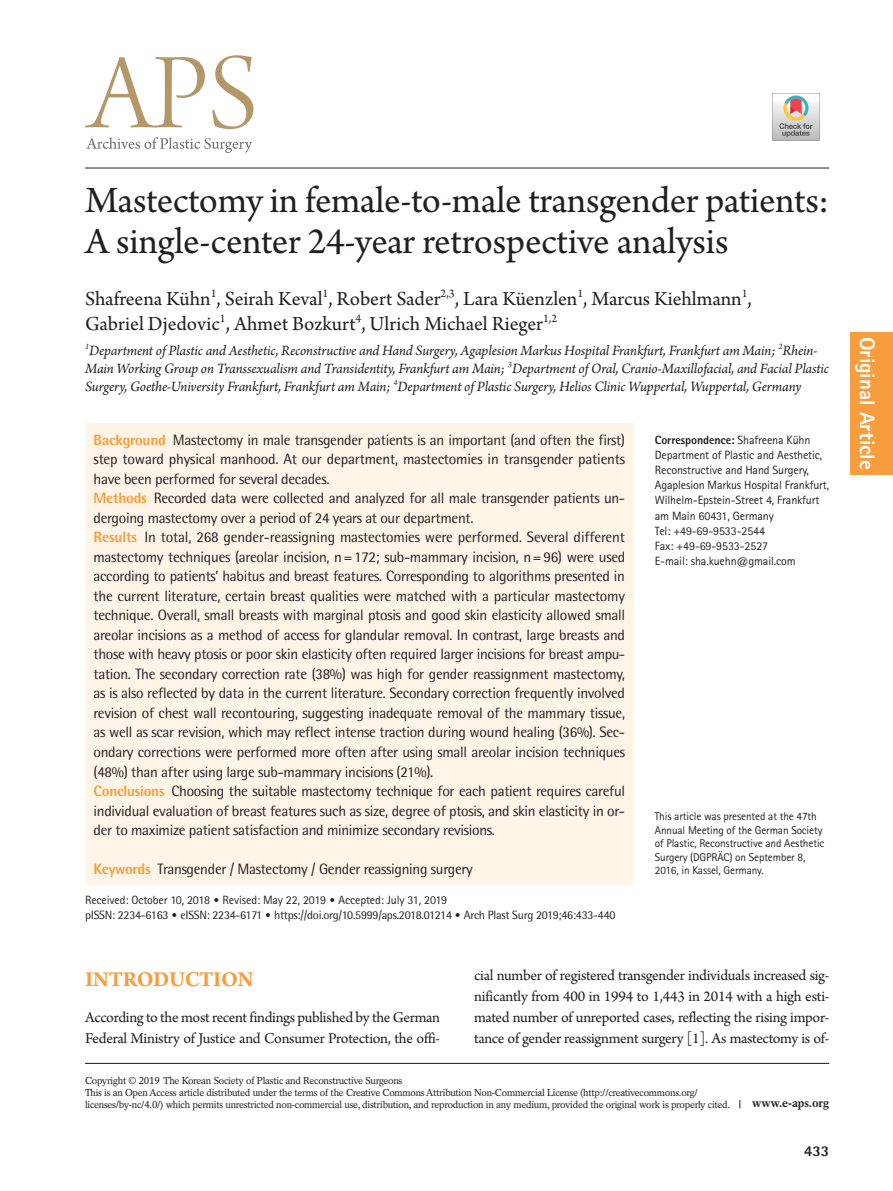
<style>
.page{position:relative;width:893px;height:1191px;background:#fff}
.page>*{position:absolute;margin:0;border:0;box-sizing:border-box;transform-origin:0 0}
.제목{font:39px/41px "Arno Pro";letter-spacing:-.01em;color:#231f20}
.대제목{font:700 22.5px "Arno Pro";letter-spacing:-.02em;color:#f89d3d}
.저자{font:21px/25.2px "Arno Pro";color:#231f20}
.t1{font:800 21px "Rotis Sans Serif Std";color:#fff}
.본문_0{font:15.75px/21px "Arno Pro";letter-spacing:-.02em;color:#231f20}
.초록{font:15px/19.5px "Rotis Semi Sans Std";letter-spacing:-.02em;color:#231f20;text-align:justify}
.소속{font:italic 15px/18px "Arno Pro";letter-spacing:-.01em;color:#231f20}
.t2{font:800 15px "Rotis Semi Sans Std";color:#231f20}
.교신저자{font:12px/15px "Rotis Sans Serif Std";letter-spacing:-.01em;color:#231f20}
.t3{font:12px "Rotis Semi Sans Std";letter-spacing:-.02em;color:#231f20}
.교신저자-2{font:800 12px "Rotis Sans Serif Std";letter-spacing:-.01em;color:#231f20}
.t4{font:700 12px "Rotation LT Std";letter-spacing:-.01em;color:#231f20}
.교신저자밑각주{font:11.25px/13.5px "Rotis Sans Serif Std";letter-spacing:-.01em;color:#231f20}
.t5{font:10.05px/12px "Rotation LT Std";letter-spacing:-.025em;color:#231f20}
.s1{font-weight:800;color:#f89d3d}
.s2{font-weight:400}
.s3{font-family:"DIN Pro";font-weight:300}
</style>
<div class="page">
<div style="left:850px;top:332px;width:43px;height:142px;background:#f89d3d"></div>
<hr style="left:85px;top:1062px;width:744px;height:2px;background:#231f20">
<hr style="left:85px;top:168px;width:744px;height:1px;background:#231f20">
<svg style="left:85px;top:55px;width:168px;height:74px"></svg>
<svg style="left:86px;top:137px;width:166px;height:16px"></svg>
<div style="left:85px;top:424px;width:549px;height:461px;background:#fef4e7"></div>
<img style="left:772px;top:94px;width:47px;height:47px">
<p class="제목" style="left:85px;top:182px;width:745px">Mastectomy in female-to-male transgender patients:<br>A single-center 24-year retrospective analysis</p>
<p class="저자" style="left:85px;top:287px;width:668px">Shafreena Kühn<sup>1</sup>, Seirah Keval<sup>1</sup>, Robert Sader<sup>2,3</sup>, Lara Küenzlen<sup>1</sup>, Marcus Kiehlmann<sup>1</sup>,<br>Gabriel Djedovic<sup>1</sup>, Ahmet Bozkurt<sup>4</sup>, Ulrich Michael Rieger<sup>1,2</sup></p>
<p class="소속" style="left:85px;top:342px;width:745px"><sup>1</sup>Department of Plastic and Aesthetic, Reconstructive and Hand Surgery, Agaplesion Markus Hospital Frankfurt, Frankfurt am Main; <sup>2</sup>Rhein-<br>Main Working Group on Transsexualism and Transidentity, Frankfurt am Main; <sup>3</sup>Department of Oral, Cranio-Maxillofacial, and Facial Plastic<br>Surgery, Goethe-University Frankfurt, Frankfurt am Main; <sup>4</sup>Department of Plastic Surgery, Helios Clinic Wuppertal, Wuppertal, Germany</p>
<p class="초록" style="left:94px;top:430px;width:533px"><span class="s1">Background</span> Mastectomy in male transgender patients is an important (and often the first) step toward physical manhood. At our department, mastectomies in transgender patients have been performed for several decades.</p>
<p class="초록" style="left:94px;top:488px;width:533px"><span class="s1">Methods</span> Recorded data were collected and analyzed for all male transgender patients un&shy;dergoing mastectomy over a period of 24 years at our department.</p>
<p class="초록" style="left:94px;top:527px;width:533px"><span class="s1">Results</span> In total, 268 gender-reassigning mastectomies were performed. Several different mastectomy techniques (areolar incision, n=172; sub-mammary incision, n=96) were used according to patients’ habitus and breast features. Corresponding to algorithms presented in the current literature, certain breast qualities were matched with a particular mastectomy technique. Overall, small breasts with marginal ptosis and good skin elasticity allowed small areolar incisions as a method of access for glandular removal. In contrast, large breasts and those with heavy ptosis or poor skin elasticity often required larger incisions for breast ampu&shy;tation. The secondary correction rate (38%) was high for gender reassignment mastectomy, as is also reflected by data in the current literature. Secondary correction frequently involved revision of chest wall recontouring, suggesting inadequate removal of the mammary tissue, as well as scar revision, which may reflect intense traction during wound healing (36%). Sec&shy;ondary corrections were performed more often after using small areolar incision techniques (48%) than after using large sub-mammary incisions (21%).</p>
<p class="초록" style="left:94px;top:781px;width:533px"><span class="s1">Conclusions</span> Choosing the suitable mastectomy technique for each patient requires careful individual evaluation of breast features such as size, degree of ptosis, and skin elasticity in or&shy;der to maximize patient satisfaction and minimize secondary revisions.</p>
<p class="초록" style="left:94px;top:859px;width:381px"><span class="s1">Keywords</span> Transgender / Mastectomy / Gender reassigning surgery</p>
<p class="교신저자-2" style="left:655px;top:433px;width:157px">Correspondence: <span class="s2">Shafreena Kühn</span></p>
<p class="교신저자" style="left:655px;top:448px;width:176px">Department of Plastic and Aesthetic, Reconstructive and Hand Surgery, Agaplesion Markus Hospital Frankfurt, Wilhelm-Epstein-Street 4, Frankfurt am Main 60431, Germany</p>
<p class="교신저자" style="left:655px;top:523px;width:112px">Tel: +49-69-9533-2544</p>
<p class="교신저자" style="left:655px;top:538px;width:115px">Fax: +49-69-9533-2527</p>
<p class="교신저자" style="left:655px;top:553px;width:142px">E-mail: sha.kuehn@gmail.com</p>
<p class="교신저자밑각주" style="left:655px;top:809px;width:171px">This article was presented at the 47th Annual Meeting of the German Society of Plastic, Reconstructive and Aesthetic Surgery (DGPRÄC) on September 8, 2016, in Kassel, Germany.</p>
<p class="교신저자" style="left:85px;top:892px;width:364px">Received: October 10, 2018 <span class="s3">•</span> Revised: May 22, 2019 <span class="s3">•</span> Accepted: July 31, 2019</p>
<p class="t3" style="left:85px;top:908px;width:532px">pISSN: 2234-6163 <span class="s3">•</span> eISSN: 2234-6171 <span class="s3">•</span> https://doi.org/10.5999/aps.2018.01214 <span class="s3">•</span> Arch Plast Surg 2019;46:433-440</p>
<p class="대제목" style="left:85px;top:966px;width:170px">INTRODUCTION</p>
<p class="본문_0" style="left:85px;top:1008px;width:357px">According to the most recent findings published by the German<br>Federal Ministry of Justice and Consumer Protection, the offi-</p>
<p class="본문_0" style="left:474px;top:966px;width:357px;text-align:justify">cial number of registered transgender individuals increased sig&shy;nificantly from 400 in 1994 to 1,443 in 2014 with a high esti&shy;mated number of unreported cases, reflecting the rising impor&shy;tance of gender reassignment surgery [1]. As mastectomy is of-</p>
<p class="t5" style="left:85px;top:1074px;width:319px">Copyright © 2019 The Korean Society of Plastic and Reconstructive Surgeons</p>
<p class="t5" style="left:85px;top:1086px;width:647px">This is an Open Access article distributed under the terms of the Creative Commons Attribution Non-Commercial License (http://creativecommons.org/ licenses/by-nc/4.0/) which permits unrestricted non-commercial use, distribution, and reproduction in any medium, provided the original work is properly cited.</p>
<p class="t4" style="left:752px;top:1096px;width:78px">www.e-aps.org</p>
<p class="t2" style="left:804px;top:1141px;width:27px">433</p>
<h3 class="t1" style="left:881px;top:336px;width:134px;rotate:90deg">Original Article</h3>
</div>
